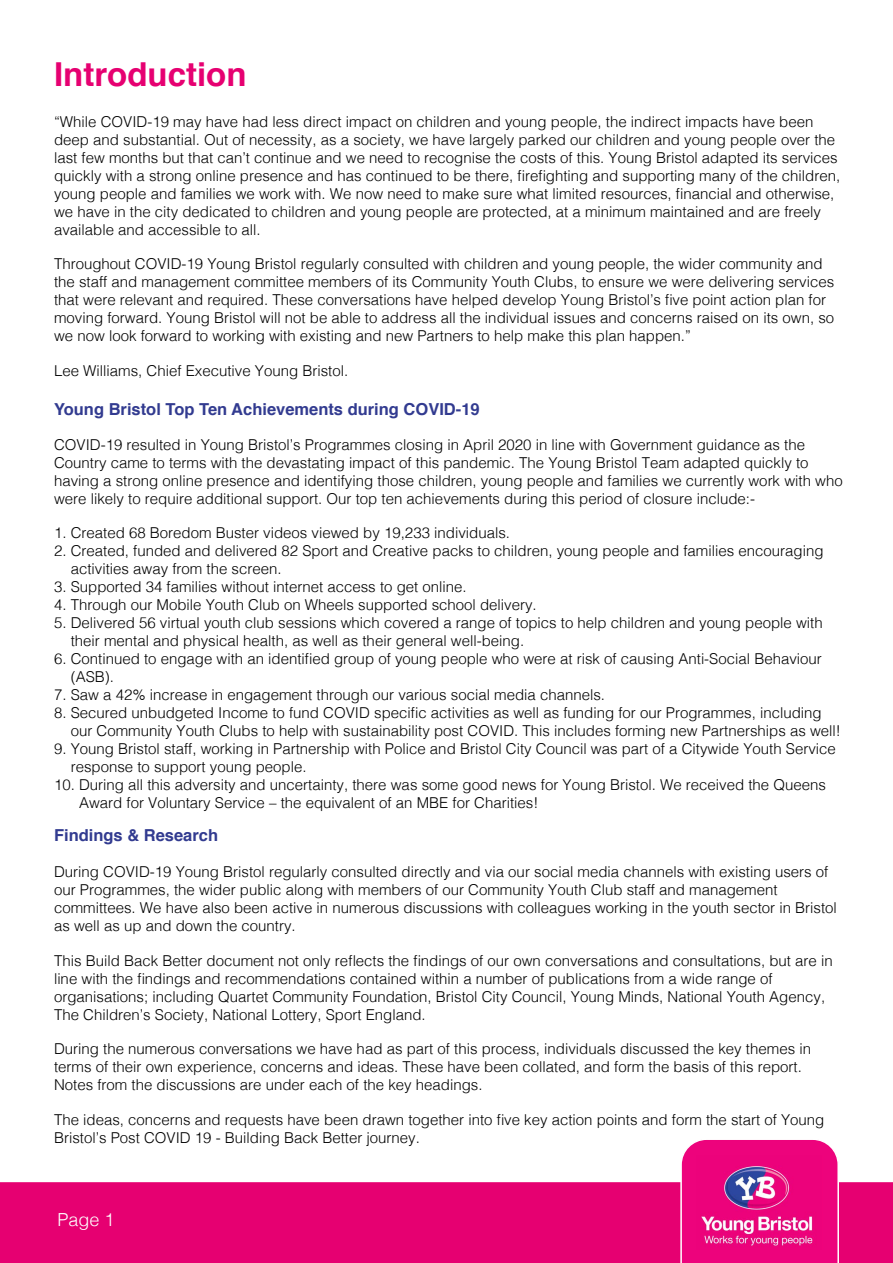
<style>
.page{position:relative;width:893px;height:1263px;background:#fff}
.page>*{position:absolute;margin:0;border:0;box-sizing:border-box;transform-origin:0 0}
.t1{font:700 33px "Helvetica";color:#e60071}
.t2{font:300 18px "Helvetica";color:#fff}
.t3{font:700 16.5px "Helvetica";color:#323b90}
.t4{font:300 15px/18px "Helvetica";color:#000}
</style>
<div class="page">
<div style="left:1px;top:1183px;width:891px;height:79px;background:#e60071"></div>
<div style="left:0;top:1182px;width:893px;height:81px;border:2px solid #e60071"></div>
<svg style="left:680px;top:1140px;width:159px;height:123px"></svg>
<img style="left:697px;top:1156px;width:125px;height:93px">
<h1 class="t1" style="left:54px;top:48px;width:194px">Introduction</h1>
<p class="t4" style="left:54px;top:111px;width:788px">“While COVID-19 may have had less direct impact on children and young people, the indirect impacts have been deep and substantial. Out of necessity, as a society, we have largely parked our children and young people over the last few months but that can’t continue and we need to recognise the costs of this. Young Bristol adapted its services quickly with a strong online presence and has continued to be there, firefighting and supporting many of the children, young people and families we work with. We now need to make sure what limited resources, financial and otherwise, we have in the city dedicated to children and young people are protected, at a minimum maintained and are freely available and accessible to all.</p>
<p class="t4" style="left:54px;top:254px;width:782px">Throughout COVID-19 Young Bristol regularly consulted with children and young people, the wider community and the staff and management committee members of its Community Youth Clubs, to ensure we were delivering services that were relevant and required. These conversations have helped develop Young Bristol’s five point action plan for moving forward. Young Bristol will not be able to address all the individual issues and concerns raised on its own, so we now look forward to working with existing and new Partners to help make this plan happen.”</p>
<p class="t4" style="left:54px;top:360px;width:296px">Lee Williams, Chief Executive Young Bristol.</p>
<p class="t3" style="left:54px;top:396px;width:427px">Young Bristol Top Ten Achievements during COVID-19</p>
<p class="t4" style="left:54px;top:434px;width:790px">COVID-19 resulted in Young Bristol’s Programmes closing in April 2020 in line with Government guidance as the Country came to terms with the devastating impact of this pandemic. The Young Bristol Team adapted quickly to having a strong online presence and identifying those children, young people and families we currently work with who were likely to require additional support. Our top ten achievements during this period of closure include:-</p>
<p class="t4" style="left:54px;top:523px;width:457px">1. Created 68 Boredom Buster videos viewed by 19,233 individuals.</p>
<p class="t4" style="left:71px;top:541px;width:754px;text-indent:-17px">2. Created, funded and delivered 82 Sport and Creative packs to children, young people and families encouraging activities away from the screen.</p>
<p class="t4" style="left:54px;top:577px;width:414px">3. Supported 34 families without internet access to get online.</p>
<p class="t4" style="left:54px;top:595px;width:484px">4. Through our Mobile Youth Club on Wheels supported school delivery.</p>
<p class="t4" style="left:71px;top:613px;width:753px;text-indent:-17px">5. Delivered 56 virtual youth club sessions which covered a range of topics to help children and young people with their mental and physical health, as well as their general well-being.</p>
<p class="t4" style="left:71px;top:649px;width:753px;text-indent:-17px">6. Continued to engage with an identified group of young people who were at risk of causing Anti-Social Behaviour (ASB).</p>
<p class="t4" style="left:54px;top:685px;width:553px">7. Saw a 42% increase in engagement through our various social media channels.</p>
<p class="t4" style="left:71px;top:703px;width:772px;text-indent:-17px">8. Secured unbudgeted Income to fund COVID specific activities as well as funding for our Programmes, including our Community Youth Clubs to help with sustainability post COVID. This includes forming new Partnerships as well!</p>
<p class="t4" style="left:71px;top:739px;width:767px;text-indent:-17px">9. Young Bristol staff, working in Partnership with Police and Bristol City Council was part of a Citywide Youth Service response to support young people.</p>
<p class="t4" style="left:79px;top:775px;width:748px;text-indent:-25px">10. During all this adversity and uncertainty, there was some good news for Young Bristol. We received the Queens<br>Award for Voluntary Service – the equivalent of an MBE for Charities!</p>
<p class="t3" style="left:54px;top:822px;width:166px">Findings &amp; Research</p>
<p class="t4" style="left:54px;top:862px;width:784px">During COVID-19 Young Bristol regularly consulted directly and via our social media channels with existing users of our Programmes, the wider public along with members of our Community Youth Club staff and management committees. We have also been active in numerous discussions with colleagues working in the youth sector in Bristol as well as up and down the country.</p>
<p class="t4" style="left:54px;top:950px;width:780px">This Build Back Better document not only reflects the findings of our own conversations and consultations, but are in line with the findings and recommendations contained within a number of publications from a wide range of organisations; including Quartet Community Foundation, Bristol City Council, Young Minds, National Youth Agency, The Children’s Society, National Lottery, Sport England.</p>
<p class="t4" style="left:54px;top:1039px;width:758px">During the numerous conversations we have had as part of this process, individuals discussed the key themes in terms of their own experience, concerns and ideas. These have been collated, and form the basis of this report.<br>Notes from the discussions are under each of the key headings.</p>
<p class="t4" style="left:54px;top:1109px;width:772px">The ideas, concerns and requests have been drawn together into five key action points and form the start of Young<br>Bristol’s Post COVID 19 - Building Back Better journey.</p>
<p class="t2" style="left:57px;top:1204px;width:59px">Page 1</p>
</div>
